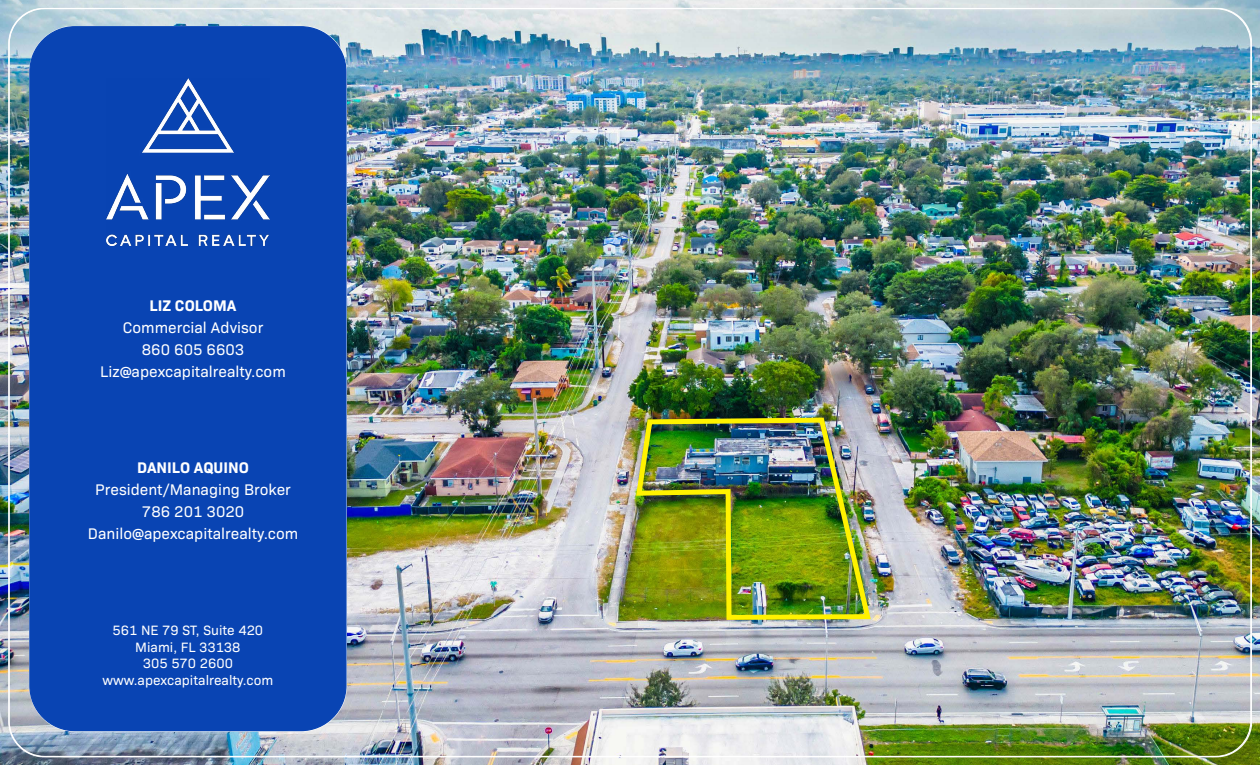
<style>
.page{position:relative;width:1260px;height:765px;background:#fff}
.page>*{position:absolute;margin:0;border:0;box-sizing:border-box;transform-origin:0 0}
.t1{font:15.62px/21.9px "Bio Sans";color:#fff;text-align:center}
.t2{font:700 15.62px "Bio Sans";color:#fff}
.t3{font:13.75px/16.5px "Bio Sans";color:#fff;text-align:center}
</style>
<div class="page">
<img style="left:0;top:0;width:1260px;height:765px">
<img style="left:8px;top:8px;width:1244px;height:749px">
<div style="left:30px;top:27px;width:316px;height:704px;background:#0944b3;border-radius:45px"></div>
<img style="left:106px;top:78px;width:164px;height:167px">
<img style="left:633px;top:415px;width:241px;height:207px">
<p class="t2" style="left:150px;top:294px;width:88px">LIZ COLOMA</p>
<p class="t1" style="left:100px;top:315px;width:187px">Commercial Advisor<br>860 605 6603<br>Liz@apexcapitalrealty.com</p>
<p class="t2" style="left:137px;top:456px;width:113px">DANILO AQUINO</p>
<p class="t1" style="left:88px;top:478px;width:212px">President/Managing Broker<br>786 201 3020<br>Danilo@apexcapitalrealty.com</p>
<p class="t3" style="left:102px;top:621px;width:172px">561 NE 79 ST, Suite 420<br>Miami, FL 33138<br>305 570 2600 www.apexcapitalrealty.com</p>
</div>
